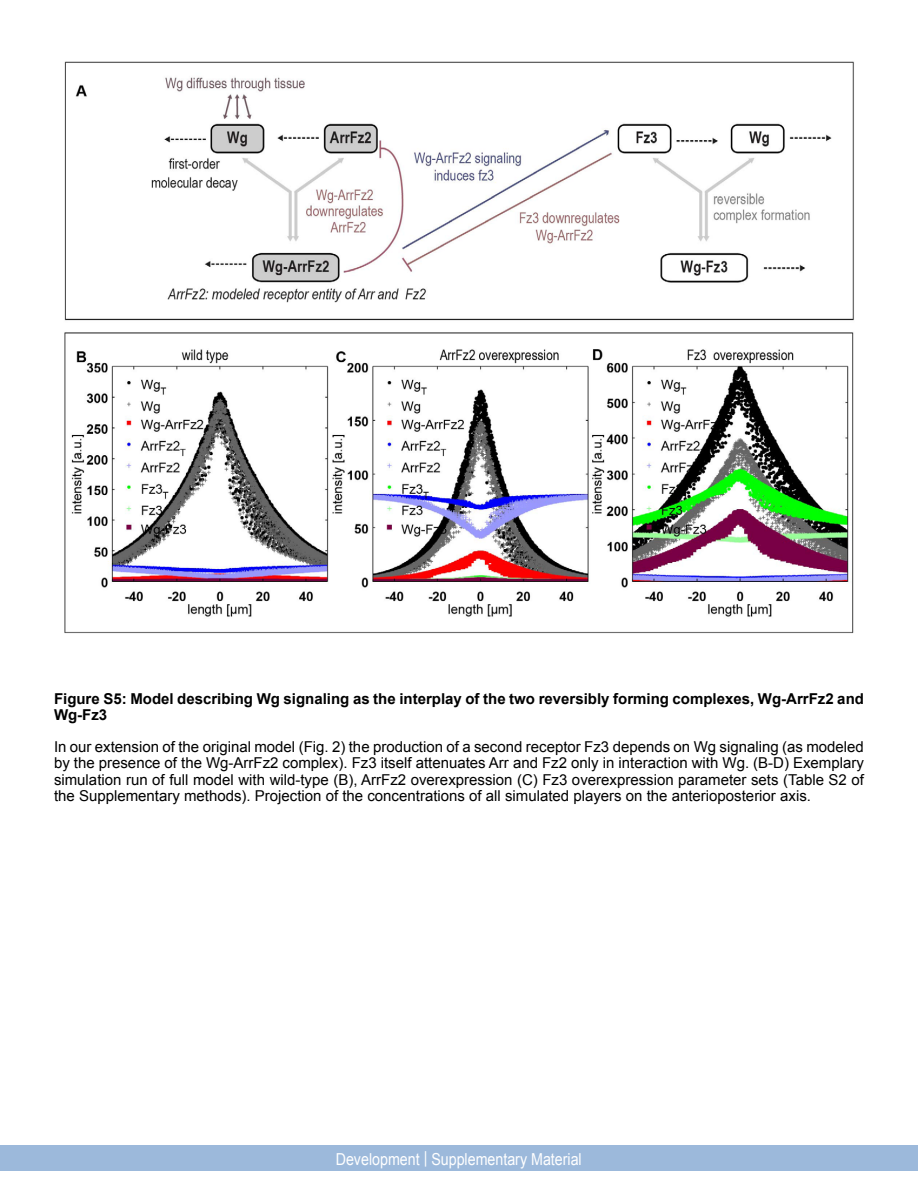
<style>
.page{position:relative;width:918px;height:1188px;background:#fff}
.page>*{position:absolute;margin:0;border:0;box-sizing:border-box;transform-origin:0 0}
.t1{font:16.5px "Arial";color:#fff;scale:.86 1}
.t2{font:15px/16.5px "Arial";color:#000;text-align:justify}
.t3{font:700 15px/16.5px "Arial";color:#000}
</style>
<div class="page">
<img style="left:64px;top:61px;width:790px;height:573px">
<div style="left:0;top:1146px;width:918px;height:25px;background:#9cb9db"></div>
<p class="t3" style="left:54px;top:691px;width:811px">Figure S5: Model describing Wg signaling as the interplay of the two reversibly forming complexes, Wg-ArrFz2 and<br>Wg-Fz3</p>
<p class="t2" style="left:54px;top:739px;width:812px">In our extension of the original model (Fig. 2) the production of a second receptor Fz3 depends on Wg signaling (as modeled by the presence of the Wg-ArrFz2 complex). Fz3 itself attenuates Arr and Fz2 only in interaction with Wg. (B-D) Exemplary simulation run of full model with wild-type (B), ArrFz2 overexpression (C) Fz3 overexpression parameter sets (Table S2 of the Supplementary methods). Projection of the concentrations of all simulated players on the anterioposterior axis.</p>
<p class="t1" style="left:336px;top:1148px;width:288px">Development | Supplementary Material</p>
</div>
